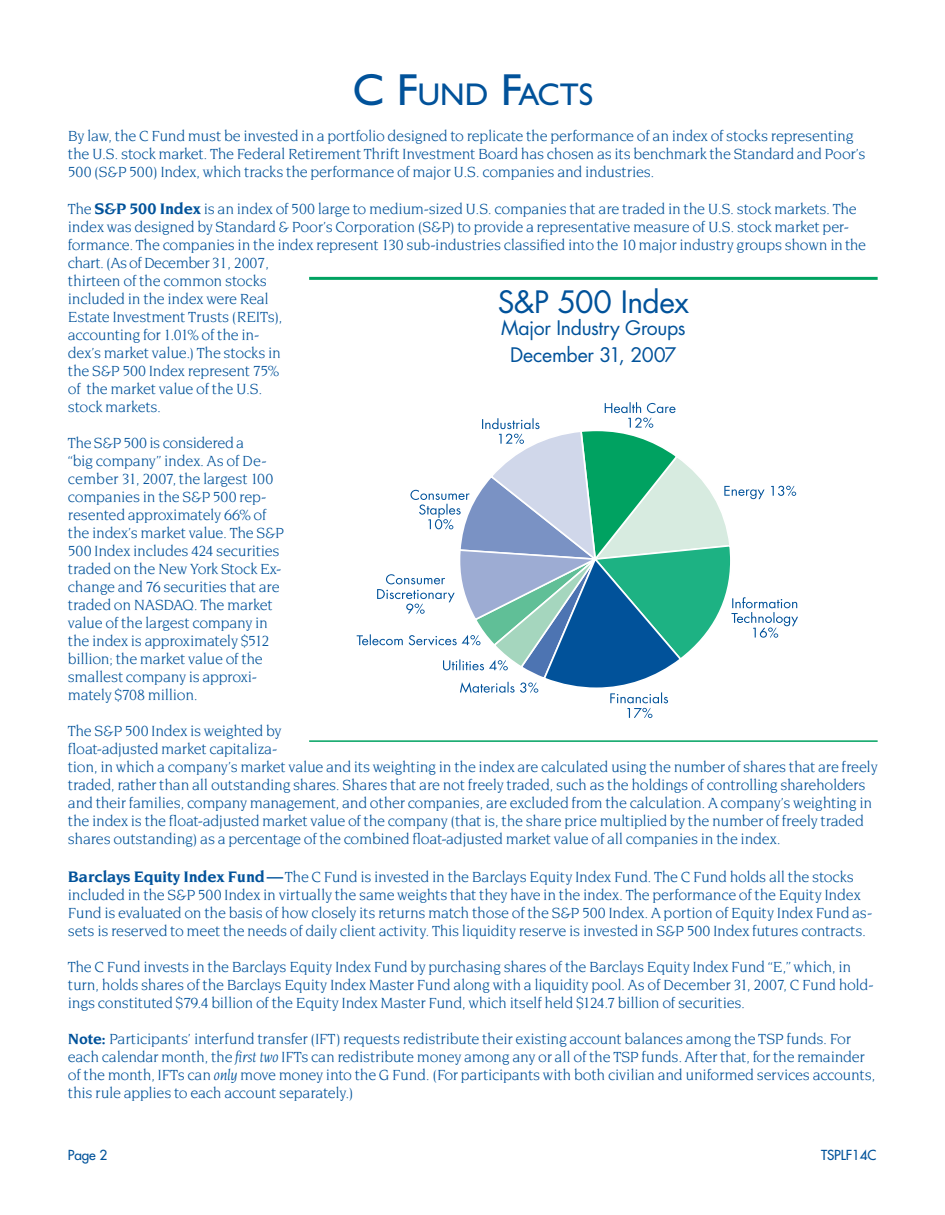
<style>
.page{position:relative;width:945px;height:1215px;background:#fff}
.page>*{position:absolute;margin:0;border:0;box-sizing:border-box;transform-origin:0 0}
.t1{font:31.5px "Gill Sans Std";color:#01529a}
.t2{font:30px "Futura Std";letter-spacing:-.02em;color:#01529a}
.t3{font:19.5px/27px "Futura Std";letter-spacing:-.015em;color:#01529a;text-align:center}
.t4{font:15.9px/18px "Novarese Std";letter-spacing:-.02em;color:#01529a}
.t5{font:500 13.5px "Futura Std";letter-spacing:-.01em;color:#01529a}
.s1{font-size:45px}
.s2{font-weight:700;font-size:16.5px}
.s3{font-weight:700}
.s4{font-style:italic}
</style>
<div class="page">
<hr style="left:309px;top:277px;width:569px;height:3px;background:#00a261">
<hr style="left:309px;top:740px;width:569px;height:2px;background:#00a261">
<svg style="left:357px;top:402px;width:441px;height:316px"></svg>
<h1 class="t1" style="left:352px;top:76px;width:242px"><span class="s1">C F</span>UND <span class="s1">F</span>ACTS</h1>
<p class="t4" style="left:68px;top:126px;width:799px">By law, the C Fund must be invested in a portfolio designed to replicate the performance of an index of stocks representing the U.S. stock market. The Federal Retirement Thrift Investment Board has chosen as its benchmark the Standard and Poor’s<br>500 (S&amp;P 500) Index, which tracks the performance of major U.S. companies and industries.</p>
<p class="t4" style="left:68px;top:200px;width:800px">The <span class="s2">S&amp;P 500 Index</span> is an index of 500 large to medium-sized U.S. companies that are traded in the U.S. stock markets. The index was designed by Standard &amp; Poor’s Corporation (S&amp;P) to provide a representative measure of U.S. stock market per&shy;formance. The companies in the index represent 130 sub-industries classified into the 10 major industry groups shown in the chart. (As of December 31, 2007,<br>thirteen of the common stocks<br>included in the index were Real<br>Estate Investment Trusts (REITs),<br>accounting for 1.01% of the in-<br>dex’s market value.) The stocks in<br>the S&amp;P 500 Index represent 75%<br>of the market value of the U.S.<br>stock markets.</p>
<p class="t4" style="left:68px;top:434px;width:218px">The S&amp;P 500 is considered a<br>“big company” index. As of De&shy;cember 31, 2007, the largest 100 companies in the S&amp;P 500 rep&shy;resented approximately 66% of the index’s market value. The S&amp;P<br>500 Index includes 424 securities traded on the New York Stock Ex&shy;change and 76 securities that are traded on NASDAQ. The market value of the largest company in the index is approximately $512 billion; the market value of the smallest company is approxi&shy;mately $708 million.</p>
<p class="t4" style="left:68px;top:722px;width:811px">The S&amp;P 500 Index is weighted by<br>float-adjusted market capitaliza-<br>tion, in which a company’s market value and its weighting in the index are calculated using the number of shares that are freely traded, rather than all outstanding shares. Shares that are not freely traded, such as the holdings of controlling shareholders and their families, company management, and other companies, are excluded from the calculation. A company’s weighting in the index is the float-adjusted market value of the company (that is, the share price multiplied by the number of freely traded shares outstanding) as a percentage of the combined float-adjusted market value of all companies in the index.</p>
<p class="t4" style="left:68px;top:867px;width:806px"><span class="s2">Barclays Equity Index Fund—</span>The C Fund is invested in the Barclays Equity Index Fund. The C Fund holds all the stocks included in the S&amp;P 500 Index in virtually the same weights that they have in the index. The performance of the Equity Index Fund is evaluated on the basis of how closely its returns match those of the S&amp;P 500 Index. A portion of Equity Index Fund as&shy;sets is reserved to meet the needs of daily client activity. This liquidity reserve is invested in S&amp;P 500 Index futures contracts.</p>
<p class="t4" style="left:68px;top:957px;width:807px">The C Fund invests in the Barclays Equity Index Fund by purchasing shares of the Barclays Equity Index Fund “E,” which, in turn, holds shares of the Barclays Equity Index Master Fund along with a liquidity pool. As of December 31, 2007, C Fund hold&shy;ings constituted $79.4 billion of the Equity Index Master Fund, which itself held $124.7 billion of securities.</p>
<p class="t4" style="left:68px;top:1029px;width:809px"><span class="s3">Note:</span> Participants’ interfund transfer (IFT) requests redistribute their existing account balances among the TSP funds. For each calendar month, the <span class="s4">first two</span> IFTs can redistribute money among any or all of the TSP funds. After that, for the remainder of the month, IFTs can <span class="s4">only</span> move money into the G Fund. (For participants with both civilian and uniformed services accounts, this rule applies to each account separately.)</p>
<h2 class="t2" style="left:498px;top:283px;width:193px">S&amp;P 500 Index</h2>
<p class="t3" style="left:501px;top:315px;width:186px">Major Industry Groups<br>December 31, 2007</p>
<p class="t5" style="left:68px;top:1146px;width:41px">Page 2</p>
<p class="t5" style="left:821px;top:1146px;width:57px">TSPLF14C</p>
</div>
